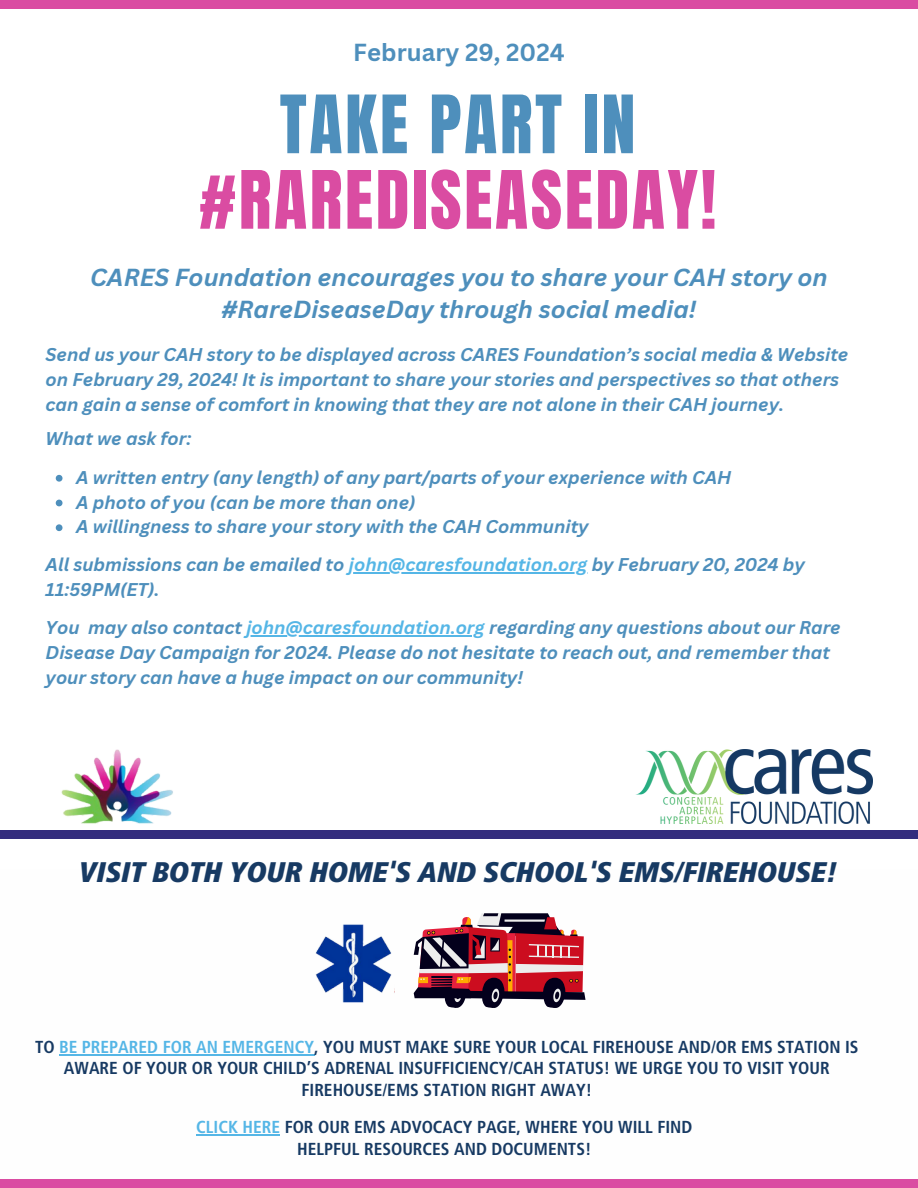
<style>
.page{position:relative;width:918px;height:1188px;background:#fff}
.page>*{position:absolute;margin:0;border:0;box-sizing:border-box;transform-origin:0 0}
.t1{font:68.4px/75.4px "Anton";letter-spacing:.04em;color:#da4ca2;text-align:center}
.t2{font:28.35px "Frutiger LT 88 X Blk Cn It";color:#173a63}
.t3{font:italic 700 24px/32.7px "Canva Sans";color:#4e8fbc;text-align:center}
.t4{font:700 24px "Canva Sans";color:#4e8fbc}
.t5{font:italic 700 18px/24.8px "Canva Sans";color:#4e8fbc}
.t6{font:17.4px/21.3px "Frutiger LT 67 Bd Cn";color:#173a63;text-align:center}
.s1{color:#4e8fbc}
.s2{color:#55b6e6}
</style>
<div class="page">
<img style="left:61px;top:749px;width:112px;height:75px">
<img style="left:635px;top:750px;width:238px;height:73px">
<svg style="left:56px;top:475px;width:7px;height:7px"></svg>
<svg style="left:56px;top:500px;width:7px;height:6px"></svg>
<svg style="left:56px;top:524px;width:7px;height:7px"></svg>
<hr style="left:349px;top:572px;width:238px;height:2px;background:#55b6e6">
<hr style="left:246px;top:635px;width:239px;height:1px;background:#55b6e6">
<img style="left:315px;top:924px;width:80px;height:79px">
<svg style="left:414px;top:913px;width:171px;height:95px"></svg>
<hr style="left:59px;top:1054px;width:255px;height:1px;background:#55b6e6">
<hr style="left:196px;top:1134px;width:84px;height:2px;background:#55b6e6">
<div style="left:0;top:1180px;width:918px;height:8px;background:#da4ca2"></div>
<div style="left:0;top:830px;width:918px;height:8px;background:#342d7e"></div>
<div style="left:0;top:0;width:918px;height:8px;background:#da4ca2"></div>
<h5 class="t4" style="left:353px;top:35px;width:213px">February 29, 2024</h5>
<h1 class="t1" style="left:199px;top:88px;width:519px"><span class="s1">TAKE PART IN </span>#RAREDISEASEDAY!</h1>
<h3 class="t3" style="left:90px;top:260px;width:739px">CARES Foundation encourages you to share your CAH story on #RareDiseaseDay through social media!</h3>
<h5 class="t5" style="left:46px;top:342px;width:804px">Send us your CAH story to be displayed across CARES Foundation’s social media &amp; Website on February 29, 2024! It is important to share your stories and perspectives so that others can gain a sense of comfort in knowing that they are not alone in their CAH journey.</h5>
<p class="t5" style="left:46px;top:426px;width:147px">What we ask for:</p>
<p class="t5" style="left:76px;top:465px;width:657px">A written entry (any length) of any part/parts of your experience with CAH</p>
<p class="t5" style="left:76px;top:489px;width:341px">A photo of you (can be more than one)</p>
<h5 class="t5" style="left:76px;top:514px;width:514px">A willingness to share your story with the CAH Community</h5>
<h5 class="t5" style="left:46px;top:552px;width:761px">All submissions can be emailed to <span class="s2">john@caresfoundation.org</span> by February 20, 2024 by</h5>
<p class="t5" style="left:46px;top:577px;width:115px">11:59PM(ET).</p>
<p class="t5" style="left:46px;top:615px;width:797px">You may also contact<span class="s2">john@caresfoundation.org</span> regarding any questions about our Rare</p>
<h2 class="t5" style="left:46px;top:640px;width:786px">Disease Day Campaign for 2024. Please do not hesitate to reach out, and remember that your story can have a huge impact on our community!</h2>
<p class="t2" style="left:79px;top:860px;width:760px">VISIT BOTH YOUR HOME'S AND SCHOOL'S EMS/FIREHOUSE!</p>
<p class="t6" style="left:35px;top:1037px;width:825px">TO <span class="s2">BE PREPARED FOR AN EMERGENCY</span>, YOU MUST MAKE SURE YOUR LOCAL FIREHOUSE AND/OR EMS STATION IS<br>AWARE OF YOUR OR YOUR CHILD’S ADRENAL INSUFFICIENCY/CAH STATUS! WE URGE YOU TO VISIT YOUR<br>FIREHOUSE/EMS STATION RIGHT AWAY!</p>
<h4 class="t6" style="left:196px;top:1117px;width:498px"><span class="s2">CLICK HERE</span> FOR OUR EMS ADVOCACY PAGE, WHERE YOU WILL FIND<br>HELPFUL RESOURCES AND DOCUMENTS!</h4>
</div>
